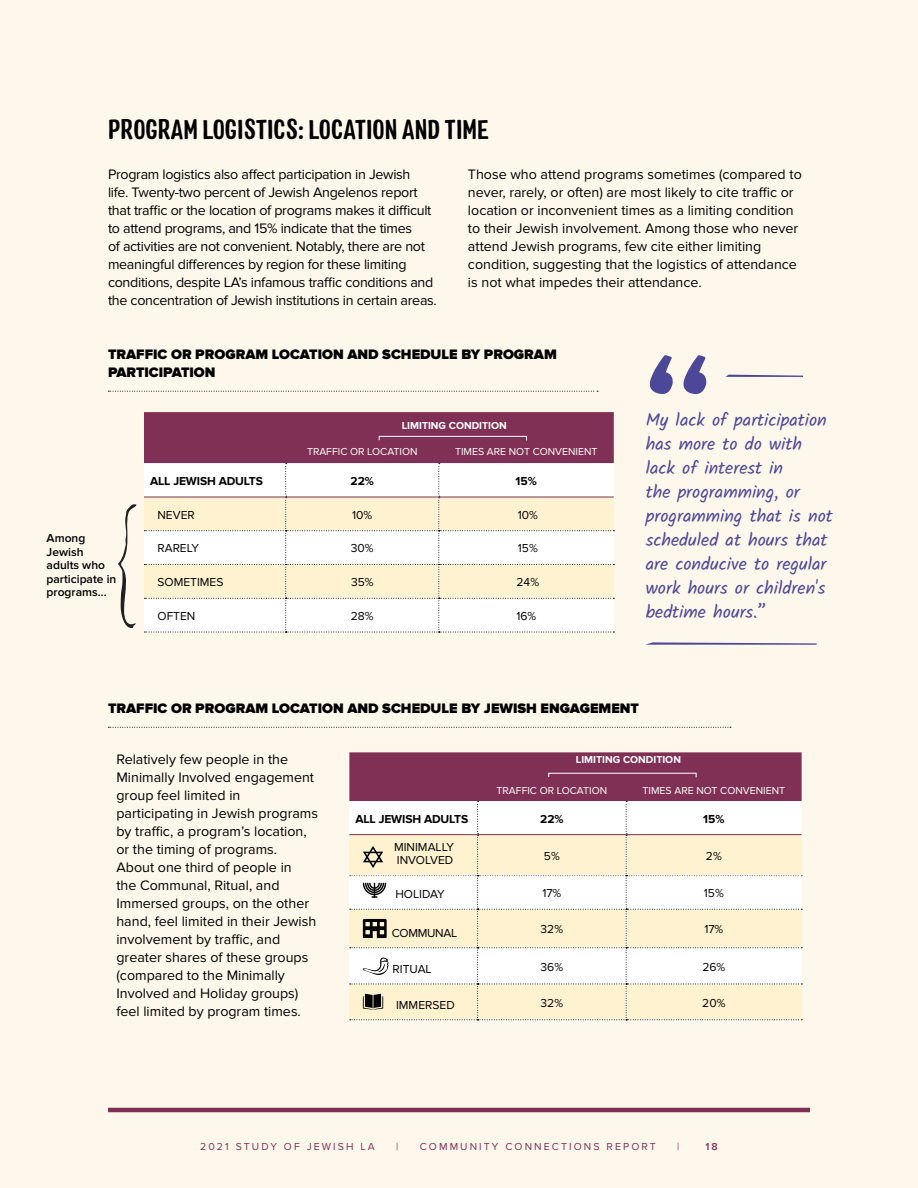
<style>
.page{position:relative;width:918px;height:1188px;background:#fef8ec}
.page>*{position:absolute;margin:0;border:0;box-sizing:border-box;transform-origin:0 0}
.t1{font:27px "Colby Cd Bld";color:#000}
.t2{font:18px/24px "Kalam";color:#4d4799}
.t3{font:14.25px/18px "Proxima Nova";color:#000}
.t4{font:14.25px/18px "Proxima Nova";letter-spacing:-.02em;color:#000}
.t5{font:900 14.25px/18px "Proxima Nova";color:#000}
.t6{font:12px/13.5px "Proxima Nova";color:#000}
.t7{font:600 12px/13.5px "Proxima Nova";color:#000}
.t8{font:700 12px "Proxima Nova";letter-spacing:-.01em;color:#000}
.t9{font:12px "Proxima Nova";letter-spacing:-.025em;color:#000}
.t10{font:10.5px "Proxima Nova";color:#fff}
.t11{font:10.5px "Proxima Nova";letter-spacing:.2em;color:#803055}
.t12{font:700 10.5px "Proxima Nova";color:#fff}
.t13{font:600 10.5px "Proxima Nova";color:#803055}
</style>
<div class="page">
<hr style="left:108px;top:1108px;width:702px;height:4px;background:#803055">
<svg style="left:108px;top:391px;width:490px;height:1px"></svg>
<svg style="left:108px;top:727px;width:623px;height:1px"></svg>
<svg style="left:349px;top:752px;width:453px;height:268px;background:#e4d0c9"></svg>
<div style="left:548px;top:773px;width:149px;height:5px;border:1px solid #fff"></div>
<svg style="left:649px;top:355px;width:58px;height:39px"></svg>
<svg style="left:725px;top:375px;width:78px;height:2px"></svg>
<svg style="left:645px;top:642px;width:172px;height:3px"></svg>
<svg style="left:118px;top:412px;width:496px;height:221px;background:#e0cac9"></svg>
<h1 class="t1" style="left:108px;top:113px;width:383px">PROGRAM LOGISTICS: LOCATION AND TIME</h1>
<p class="t4" style="left:108px;top:166px;width:330px">Program logistics also affect participation in Jewish<br>life. Twenty-two percent of Jewish Angelenos report that traffic or the location of programs makes it difficult to attend programs, and 15% indicate that the times<br>of activities are not convenient. Notably, there are not meaningful differences by region for these limiting conditions, despite LA’s infamous traffic conditions and the concentration of Jewish institutions in certain areas.</p>
<p class="t3" style="left:468px;top:166px;width:335px">Those who attend programs sometimes (compared to never, rarely, or often) are most likely to cite traffic or location or inconvenient times as a limiting condition to their Jewish involvement. Among those who never attend Jewish programs, few cite either limiting condition, suggesting that the logistics of attendance is not what impedes their attendance.</p>
<p class="t5" style="left:108px;top:346px;width:450px">TRAFFIC OR PROGRAM LOCATION AND SCHEDULE BY PROGRAM<br>PARTICIPATION</p>
<p class="t12" style="left:402px;top:420px;width:107px">LIMITING CONDITION</p>
<p class="t7" style="left:47px;top:532px;width:71px">Among<br>Jewish adults who participate in programs...</p>
<p class="t10" style="left:307px;top:446px;width:112px">TRAFFIC OR LOCATION</p>
<p class="t10" style="left:455px;top:446px;width:144px">TIMES ARE NOT CONVENIENT</p>
<p class="t8" style="left:150px;top:474px;width:114px">ALL JEWISH ADULTS</p>
<p class="t8" style="left:351px;top:474px;width:25px">22%</p>
<p class="t8" style="left:516px;top:474px;width:23px">15%</p>
<p class="t6" style="left:158px;top:508px;width:39px">NEVER</p>
<p class="t6" style="left:352px;top:508px;width:22px">10%</p>
<p class="t6" style="left:518px;top:508px;width:22px">10%</p>
<p class="t6" style="left:158px;top:542px;width:43px">RARELY</p>
<p class="t6" style="left:351px;top:542px;width:24px">30%</p>
<p class="t6" style="left:518px;top:542px;width:21px">15%</p>
<p class="t6" style="left:158px;top:576px;width:68px">SOMETIMES</p>
<p class="t6" style="left:351px;top:576px;width:24px">35%</p>
<p class="t6" style="left:517px;top:576px;width:24px">24%</p>
<p class="t6" style="left:157px;top:609px;width:39px">OFTEN</p>
<p class="t6" style="left:351px;top:609px;width:24px">28%</p>
<p class="t6" style="left:516px;top:609px;width:21px">16%</p>
<p class="t2" style="left:646px;top:409px;width:189px">My lack of participation has more to do with lack of interest in<br>the programming, or programming that is not scheduled at hours that are conducive to regular work hours or children's bedtime hours.”</p>
<p class="t5" style="left:108px;top:700px;width:533px">TRAFFIC OR PROGRAM LOCATION AND SCHEDULE BY JEWISH ENGAGEMENT</p>
<p class="t3" style="left:116px;top:750px;width:203px">Relatively few people in the<br>Minimally Involved engagement group feel limited in participating in Jewish programs by traffic, a program’s location, or the timing of programs.<br>About one third of people in<br>the Communal, Ritual, and<br>Immersed groups, on the other hand, feel limited in their Jewish involvement by traffic, and greater shares of these groups (compared to the Minimally<br>Involved and Holiday groups) feel limited by program times.</p>
<p class="t12" style="left:576px;top:753px;width:107px">LIMITING CONDITION</p>
<p class="t10" style="left:497px;top:785px;width:112px">TRAFFIC OR LOCATION</p>
<p class="t10" style="left:643px;top:785px;width:144px">TIMES ARE NOT CONVENIENT</p>
<p class="t8" style="left:355px;top:812px;width:114px">ALL JEWISH ADULTS</p>
<p class="t8" style="left:540px;top:812px;width:25px">22%</p>
<p class="t8" style="left:703px;top:812px;width:23px">15%</p>
<p class="t6" style="left:394px;top:840px;width:61px">MINIMALLY<br>INVOLVED</p>
<p class="t6" style="left:544px;top:849px;width:17px">5%</p>
<p class="t6" style="left:706px;top:849px;width:17px">2%</p>
<p class="t6" style="left:395px;top:887px;width:51px">HOLIDAY</p>
<p class="t6" style="left:542px;top:887px;width:21px">17%</p>
<p class="t6" style="left:704px;top:887px;width:21px">15%</p>
<p class="t9" style="left:392px;top:926px;width:67px">COMMUNAL</p>
<p class="t6" style="left:541px;top:923px;width:24px">32%</p>
<p class="t6" style="left:704px;top:923px;width:21px">17%</p>
<p class="t6" style="left:393px;top:962px;width:41px">RITUAL</p>
<p class="t6" style="left:541px;top:960px;width:24px">36%</p>
<p class="t6" style="left:702px;top:960px;width:24px">26%</p>
<p class="t6" style="left:396px;top:998px;width:60px">IMMERSED</p>
<p class="t6" style="left:541px;top:996px;width:24px">32%</p>
<p class="t6" style="left:702px;top:996px;width:25px">20%</p>
<p class="t11" style="left:200px;top:1140px;width:176px">2021 STUDY OF JEWISH LA</p>
<p class="t11" style="left:396px;top:1140px;width:4px">|</p>
<p class="t11" style="left:420px;top:1140px;width:238px">COMMUNITY CONNECTIONS REPORT</p>
<p class="t11" style="left:677px;top:1140px;width:4px">|</p>
<p class="t13" style="left:706px;top:1140px;width:14px">18</p>
</div>
